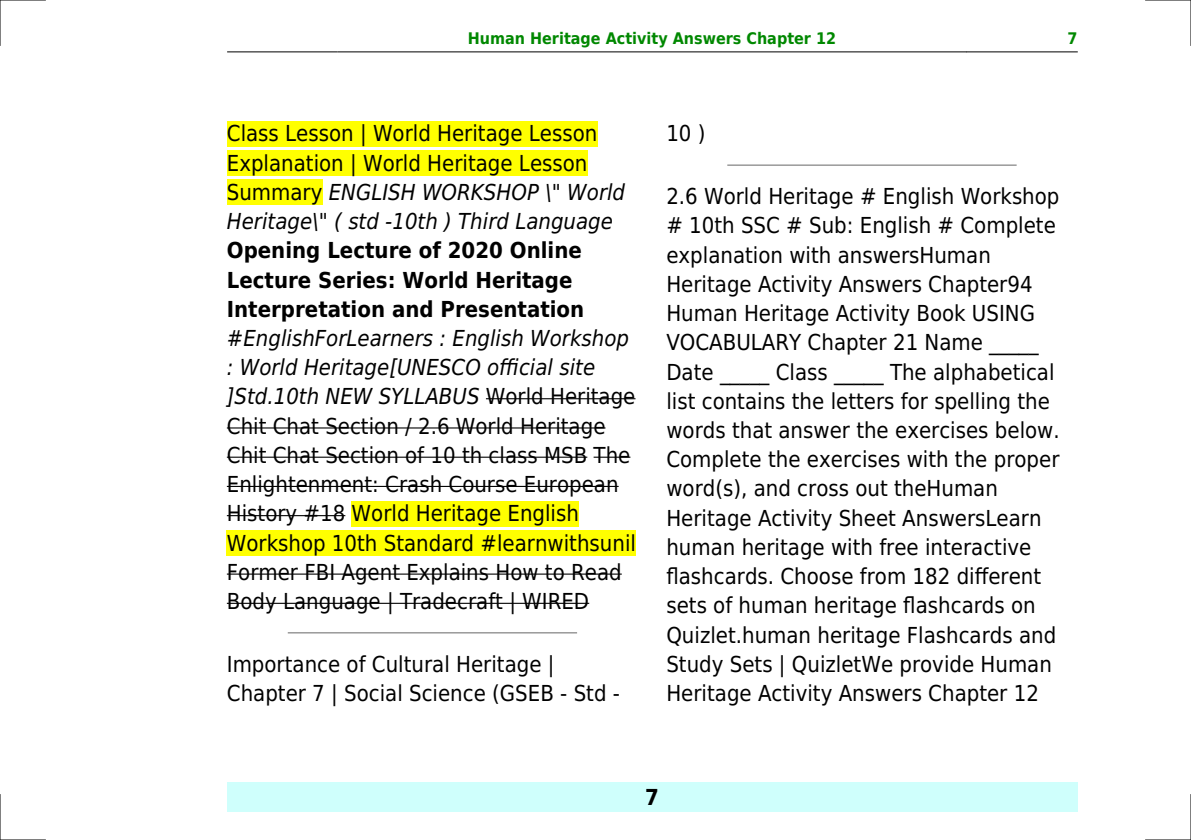
<style>
.page{position:relative;width:1191px;height:840px;background:#fff}
.page>*{position:absolute;margin:0;border:0;box-sizing:border-box;transform-origin:0 0}
.t1{font:22px/29.2px "DejaVu Sans Condensed";color:#000}
.t2{font:700 22px/29.2px "DejaVu Sans Condensed";color:#000}
.t3{font:700 16px "DejaVu Sans Condensed";color:#080}
.s1{font-style:italic}
</style>
<div class="page">
<hr style="left:227px;top:51px;width:110px;height:1px;background:#000">
<hr style="left:338px;top:51px;width:628px;height:1px;background:#000">
<hr style="left:966px;top:51px;width:111px;height:1px;background:#000">
<div style="left:227px;top:782px;width:850px;height:29px;background:#cffffc"></div>
<div style="left:227px;top:121px;width:370px;height:25px;background:#ff0"></div>
<div style="left:227px;top:150px;width:360px;height:26px;background:#ff0"></div>
<div style="left:227px;top:179px;width:95px;height:26px;background:#ff0"></div>
<hr style="left:486px;top:398px;width:149px;height:1px;background:#000">
<hr style="left:227px;top:427px;width:378px;height:1px;background:#000">
<hr style="left:227px;top:456px;width:360px;height:1px;background:#000">
<hr style="left:593px;top:456px;width:37px;height:1px;background:#000">
<hr style="left:227px;top:485px;width:391px;height:1px;background:#000">
<hr style="left:227px;top:515px;width:118px;height:1px;background:#000">
<div style="left:352px;top:500px;width:227px;height:26px;background:#ff0"></div>
<div style="left:227px;top:530px;width:409px;height:25px;background:#ff0"></div>
<hr style="left:227px;top:573px;width:395px;height:1px;background:#000">
<hr style="left:227px;top:602px;width:362px;height:1px;background:#000">
<hr style="left:288px;top:631px;width:288px;height:2px;background:#999">
<hr style="left:728px;top:164px;width:288px;height:2px;background:#999">
<hr style="left:0;top:0;width:45px;height:1px;background:#000">
<hr style="left:1145px;top:0;width:46px;height:1px;background:#000">
<hr style="left:0;top:839px;width:45px;height:1px;background:#000">
<hr style="left:1145px;top:839px;width:46px;height:1px;background:#000">
<hr style="left:0;top:0;width:1px;height:45px;background:#000">
<hr style="left:0;top:794px;width:1px;height:45px;background:#000">
<hr style="left:1190px;top:0;width:1px;height:45px;background:#000">
<hr style="left:1190px;top:794px;width:1px;height:45px;background:#000">
<p class="t3" style="left:468px;top:29px;width:370px">Human Heritage Activity Answers Chapter 12</p>
<p class="t3" style="left:1067px;top:29px;width:12px">7</p>
<p class="t1" style="left:227px;top:119px;width:400px">Class Lesson | World Heritage Lesson Explanation | World Heritage Lesson Summary <span class="s1">ENGLISH WORKSHOP \" World Heritage\" ( std -10th ) Third Language</span></p>
<p class="t2" style="left:227px;top:236px;width:359px">Opening Lecture of 2020 Online<br>Lecture Series: World Heritage<br>Interpretation and Presentation</p>
<p class="t1" style="left:227px;top:323px;width:411px"><span class="s1">#EnglishForLearners : English Workshop : World Heritage[UNESCO official site ]Std.10th NEW SYLLABUS</span> World Heritage Chit Chat Section / 2.6 World Heritage Chit Chat Section of 10 th class MSB The Enlightenment: Crash Course European History #18 World Heritage English Workshop 10th Standard #learnwithsunil Former FBI Agent Explains How to Read Body Language | Tradecraft | WIRED</p>
<p class="t1" style="left:227px;top:649px;width:395px">Importance of Cultural Heritage |<br>Chapter 7 | Social Science (GSEB - Std -</p>
<p class="t1" style="left:666px;top:119px;width:41px">10 )</p>
<p class="t1" style="left:666px;top:182px;width:395px">2.6 World Heritage # English Workshop # 10th SSC # Sub: English # Complete explanation with answersHuman Heritage Activity Answers Chapter94<br>Human Heritage Activity Book USING VOCABULARY Chapter 21 Name _____ Date _____ Class _____ The alphabetical list contains the letters for spelling the words that answer the exercises below.<br>Complete the exercises with the proper word(s), and cross out theHuman Heritage Activity Sheet AnswersLearn human heritage with free interactive flashcards. Choose from 182 different sets of human heritage flashcards on Quizlet.human heritage Flashcards and Study Sets | QuizletWe provide Human Heritage Activity Answers Chapter 12</p>
<p class="t2" style="left:645px;top:782px;width:15px">7</p>
</div>
